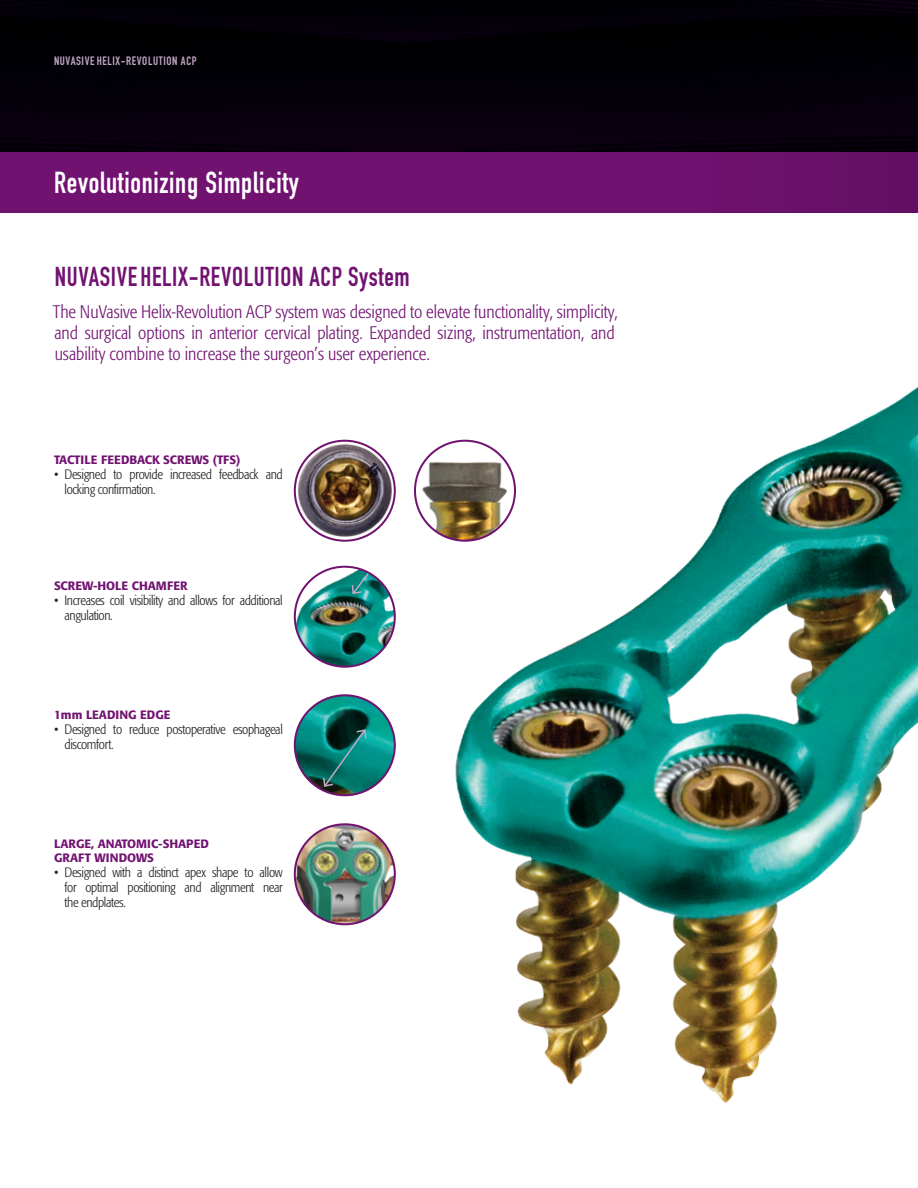
<style>
.page{position:relative;width:918px;height:1188px;background:#fff}
.page>*{position:absolute;margin:0;border:0;box-sizing:border-box;transform-origin:0 0}
.Inside-SS-Page_Headi{font:30px "DIN Engschrift Std";letter-spacing:.025em;color:#fff;scale:.95 1}
.Body_-_Text{font:27px "DIN Engschrift Std";letter-spacing:.025em;color:#711271;scale:.95 1}
.Body_-_Text-2{font:300 condensed 18px/21px "Formata";color:#711271}
.t1{font:300 condensed 13.5px/15px "Formata";letter-spacing:-.025em;color:#231f20}
.Body_-_Heading_-_STE{font:500 12px/14.2px "Formata";color:#711271}
.MAS_NUV_Bug_text{font:12px "DIN Engschrift Std";letter-spacing:.05em;color:#c3a9c8}
</style>
<div class="page">
<div style="left:0;top:0;width:918px;height:152px;background:#030009"></div>
<div style="left:0;top:152px;width:918px;height:61px;background:#711271"></div>
<img style="left:415px;top:459px;width:10px;height:63px">
<img style="left:425px;top:386px;width:493px;height:717px">
<img style="left:295px;top:695px;width:100px;height:100px;border-radius:50px">
<div style="left:294px;top:694px;width:102px;height:102px;border:2px solid #711271;border-radius:50%"></div>
<svg style="left:322px;top:728px;width:46px;height:60px;background:#0b6a62"></svg>
<img style="left:295px;top:567px;width:100px;height:100px;border-radius:50px">
<div style="left:294px;top:566px;width:102px;height:102px;border:2px solid #711271;border-radius:50%"></div>
<img style="left:295px;top:441px;width:100px;height:100px;border-radius:50px">
<div style="left:294px;top:440px;width:102px;height:102px;border:2px solid #711271;border-radius:50%"></div>
<svg style="left:351px;top:571px;width:19px;height:24px"></svg>
<img style="left:295px;top:824px;width:100px;height:100px;border-radius:50px">
<div style="left:294px;top:823px;width:102px;height:102px;border:2px solid #711271;border-radius:50%"></div>
<p class="MAS_NUV_Bug_text" style="left:54px;top:54px;width:144px">NUVASIVE HELIX-REVOLUTION ACP</p>
<p class="Inside-SS-Page_Headi" style="left:54px;top:165px;width:259px">Revolutionizing Simplicity</p>
<p class="Body_-_Text" style="left:55px;top:261px;width:375px">NUVASIVEHELIX-REVOLUTION ACP System</p>
<p class="Body_-_Text-2" style="left:53px;top:301px;width:567px">The NuVasive Helix-Revolution ACP system was designed to elevate functionality, simplicity, and surgical options in anterior cervical plating. Expanded sizing, instrumentation, and usability combine to increase the surgeon’s user experience.</p>
<p class="Body_-_Heading_-_STE" style="left:54px;top:453px;width:188px">TACTILE FEEDBACK SCREWS (TFS)</p>
<p class="t1" style="left:64px;top:467px;width:220px;text-indent:-10px">• Designed to provide increased feedback and locking confirmation.</p>
<p class="Body_-_Heading_-_STE" style="left:54px;top:578px;width:135px">SCREW-HOLE CHAMFER</p>
<p class="t1" style="left:64px;top:593px;width:220px;text-indent:-10px">• Increases coil visibility and allows for additional angulation.</p>
<p class="Body_-_Heading_-_STE" style="left:54px;top:707px;width:118px">1mm LEADING EDGE</p>
<p class="t1" style="left:64px;top:721px;width:220px;text-indent:-10px">• Designed to reduce postoperative esophageal discomfort.</p>
<p class="Body_-_Heading_-_STE" style="left:54px;top:836px;width:157px">LARGE, ANATOMIC-SHAPED<br>GRAFT WINDOWS</p>
<p class="t1" style="left:64px;top:865px;width:220px;text-align:justify;text-indent:-10px">• Designed with a distinct apex shape to allow for optimal positioning and alignment near the endplates.</p>
</div>
